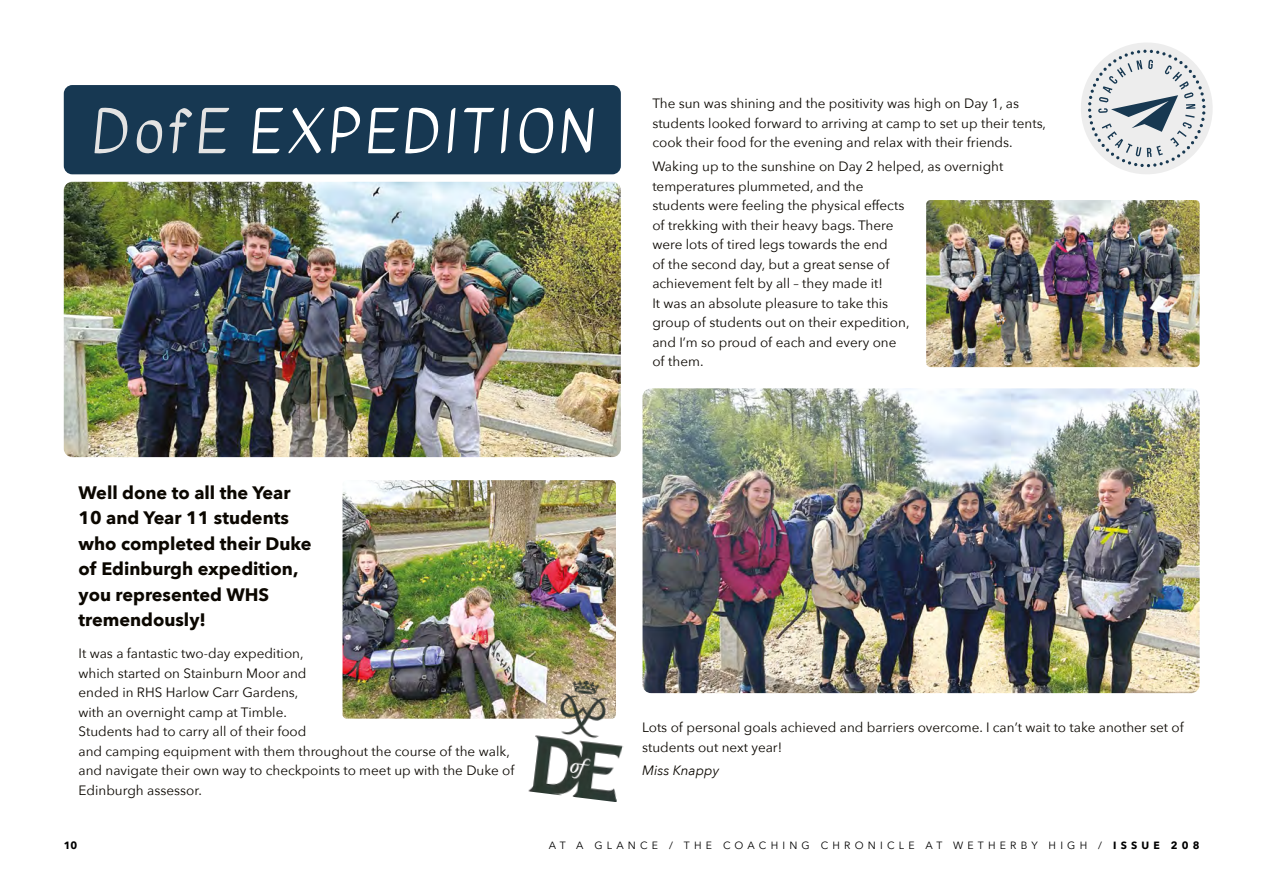
<style>
.page{position:relative;width:1263px;height:893px;background:#fff}
.page>*{position:absolute;margin:0;border:0;box-sizing:border-box;transform-origin:0 0}
.t1{font:57px "Kavivanar";letter-spacing:.08em;color:#fff}
.t2{font:700 18px/25.5px "Avenir Next";color:#0b0700}
.t3{font:13.5px/19.5px "Avenir Next";color:#0b0700}
.t4{font:italic 13.5px "Avenir Next";color:#0b0700}
.t5{font:10.5px "Avenir Next";letter-spacing:.4em;color:#000}
.t6{font:700 10.5px "Avenir Next";color:#000}
.s1{color:#e3e3e3}
.s2{font-weight:700}
</style>
<div class="page">
<div style="left:64px;top:85px;width:557px;height:89px;background:#173852;border-radius:9px"></div>
<img style="left:64px;top:182px;width:557px;height:275px">
<img style="left:926px;top:200px;width:273px;height:167px">
<img style="left:342px;top:480px;width:274px;height:239px">
<svg style="left:1081px;top:43px;width:132px;height:131px"></svg>
<img style="left:642px;top:388px;width:557px;height:305px">
<img style="left:529px;top:675px;width:95px;height:127px">
<h1 class="t1" style="left:92px;top:90px;width:503px"><span class="s1">DofE</span> EXPEDITION</h1>
<h2 class="t2" style="left:79px;top:479px;width:234px">Well done to all the Year<br>10 and Year 11 students who completed their Duke of Edinburgh expedition, you represented WHS tremendously!</h2>
<p class="t3" style="left:79px;top:643px;width:437px">It was a fantastic two-day expedition,<br>which started on Stainburn Moor and<br>ended in RHS Harlow Carr Gardens,<br>with an overnight camp at Timble.<br>Students had to carry all of their food<br>and camping equipment with them throughout the course of the walk, and navigate their own way to checkpoints to meet up with the Duke of Edinburgh assessor.</p>
<p class="t3" style="left:652px;top:93px;width:395px">The sun was shining and the positivity was high on Day 1, as students looked forward to arriving at camp to set up their tents, cook their food for the evening and relax with their friends.</p>
<p class="t3" style="left:652px;top:156px;width:352px">Waking up to the sunshine on Day 2 helped, as overnight temperatures plummeted, and the<br>students were feeling the physical effects<br>of trekking with their heavy bags. There<br>were lots of tired legs towards the end<br>of the second day, but a great sense of<br>achievement felt by all – they made it!<br>It was an absolute pleasure to take this<br>group of students out on their expedition,<br>and I’m so proud of each and every one<br>of them.</p>
<p class="t3" style="left:642px;top:717px;width:543px">Lots of personal goals achieved and barriers overcome. I can’t wait to take another set of students out next year!</p>
<p class="t4" style="left:642px;top:759px;width:79px">Miss Knappy</p>
<p class="t6" style="left:64px;top:836px;width:15px">10</p>
<p class="t5" style="left:549px;top:836px;width:652px">AT A GLANCE / THE COACHING CHRONICLE AT WETHERBY HIGH / <span class="s2">ISSUE 208</span></p>
</div>
